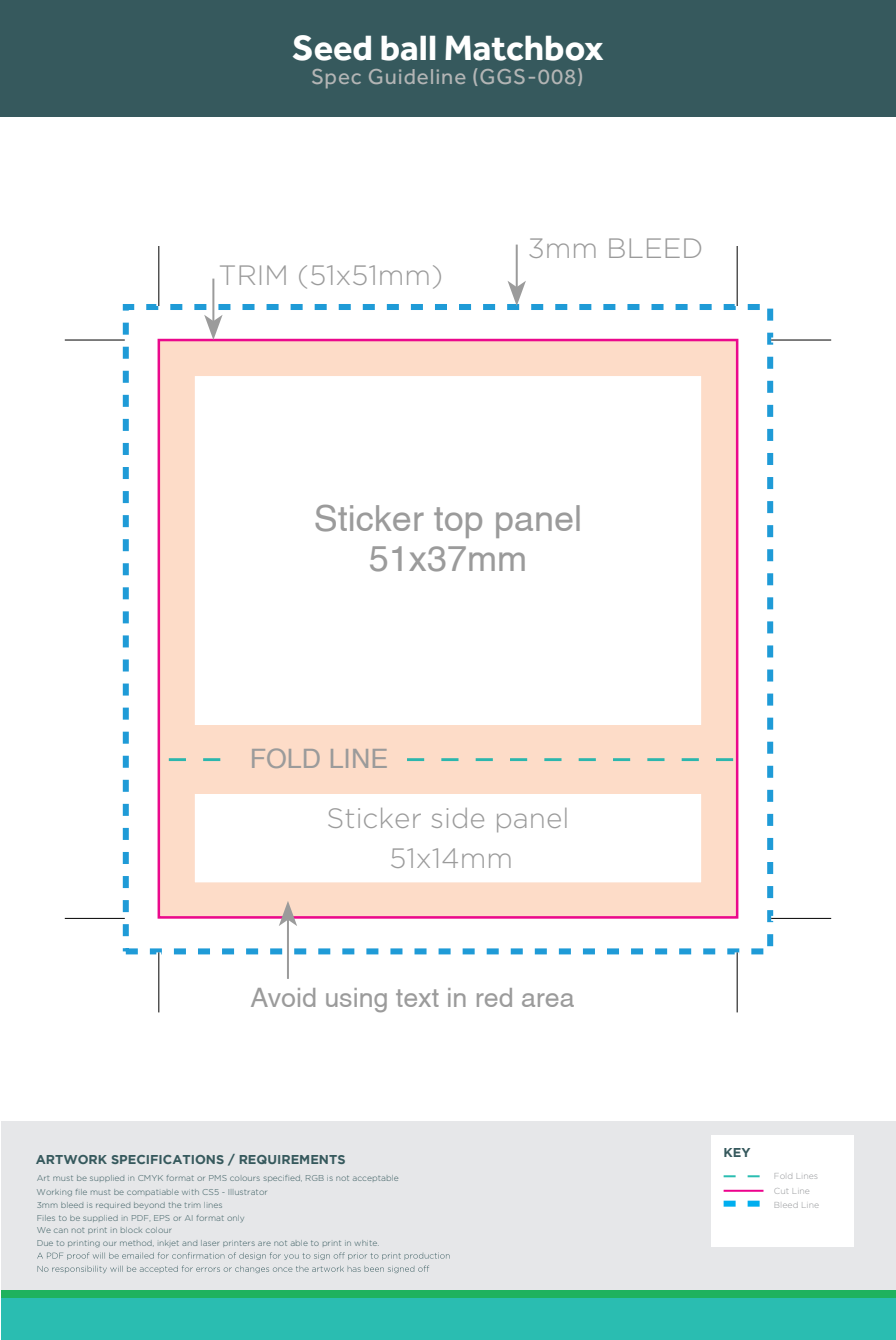
<style>
.page{position:relative;width:896px;height:1340px;background:#fff}
.page>*{position:absolute;margin:0;border:0;box-sizing:border-box;transform-origin:0 0}
.t1{font:700 36.4px "Effra";color:#fff}
.t2{font:36px/40px "Helvetica";color:#9b9b9b;text-align:center}
.t3{font:300 28px/40px "Gotham";color:#9b9b9b;text-align:center}
.t4{font:26.8px "Helvetica";color:#9b9b9b}
.t5{font:22.4px "Effra";letter-spacing:.04em;color:#b3b5b5}
.t6{font:700 12.8px "Gotham";color:#36595d}
.t7{font:300 8.8px "Gotham";color:#939598}
.t8{font:300 8.4px/13.2px "Gotham";color:#36595d}
</style>
<div class="page">
<div style="left:159px;top:340px;width:578px;height:578px;border:36px solid #fddcc8"></div>
<div style="left:159px;top:725px;width:578px;height:69px;background:#fddcc8"></div>
<div style="left:158px;top:339px;width:580px;height:579px;border:3px solid #eb098c"></div>
<div style="left:123px;top:304px;width:650px;height:650px;border:6px dashed #1f9bd7"></div>
<svg style="left:407px;top:758px;width:326px;height:3px"></svg>
<hr style="left:212px;top:279px;width:2px;height:42px;background:#9b9b9b">
<svg style="left:204px;top:315px;width:19px;height:25px"></svg>
<hr style="left:516px;top:245px;width:2px;height:42px;background:#9b9b9b">
<svg style="left:507px;top:281px;width:19px;height:25px"></svg>
<svg style="left:169px;top:758px;width:52px;height:3px"></svg>
<hr style="left:287px;top:920px;width:2px;height:59px;background:#9b9b9b">
<svg style="left:279px;top:901px;width:18px;height:25px"></svg>
<div style="left:65px;top:337px;width:60px;height:5px;background:#fff"></div>
<div style="left:771px;top:337px;width:60px;height:5px;background:#fff"></div>
<svg style="left:65px;top:916px;width:60px;height:5px"></svg>
<svg style="left:771px;top:916px;width:60px;height:5px"></svg>
<svg style="left:156px;top:246px;width:5px;height:60px"></svg>
<svg style="left:156px;top:952px;width:5px;height:60px"></svg>
<div style="left:735px;top:246px;width:5px;height:60px;background:#fff"></div>
<div style="left:735px;top:952px;width:5px;height:60px;background:#fff"></div>
<hr style="left:65px;top:339px;width:60px;height:2px;background:#000">
<hr style="left:771px;top:339px;width:60px;height:2px;background:#000">
<hr style="left:65px;top:918px;width:60px;height:1px;background:#000">
<hr style="left:771px;top:918px;width:60px;height:1px;background:#000">
<hr style="left:158px;top:246px;width:1px;height:60px;background:#000">
<hr style="left:158px;top:952px;width:1px;height:60px;background:#000">
<hr style="left:736px;top:246px;width:2px;height:60px;background:#000">
<hr style="left:736px;top:952px;width:2px;height:60px;background:#000">
<div style="left:0;top:0;width:896px;height:116px;background:#36595d"></div>
<div style="left:1px;top:1121px;width:895px;height:170px;background:#e6e7e9"></div>
<div style="left:711px;top:1135px;width:142px;height:111px;background:#fff"></div>
<svg style="left:724px;top:1175px;width:36px;height:2px"></svg>
<hr style="left:724px;top:1190px;width:39px;height:2px;background:#ed028c">
<svg style="left:724px;top:1200px;width:36px;height:6px"></svg>
<svg style="left:37px;top:1252px;width:413px;height:21px"></svg>
<div style="left:1px;top:1296px;width:895px;height:44px;background:#2abdb1"></div>
<div style="left:1px;top:1290px;width:895px;height:7px;background:#1fb25e"></div>
<h1 class="t1" style="left:292px;top:26px;width:313px">Seed ball Matchbox</h1>
<h3 class="t5" style="left:311px;top:63px;width:274px">Spec Guideline (GGS-008)</h3>
<h3 class="t3" style="left:218px;top:255px;width:226px">TRIM (51x51mm)</h3>
<h3 class="t3" style="left:528px;top:228px;width:177px">3mm BLEED</h3>
<h2 class="t2" style="left:314px;top:498px;width:270px">Sticker top panel<br>51x37mm</h2>
<h3 class="t4" style="left:250px;top:743px;width:140px">FOLD LINE</h3>
<h3 class="t3" style="left:327px;top:797px;width:244px">Sticker side panel<br>51x14mm</h3>
<h3 class="t4" style="left:250px;top:981px;width:326px">Avoid using text in red area</h3>
<h3 class="t6" style="left:36px;top:1152px;width:311px">ARTWORK SPECIFICATIONS / REQUIREMENTS</h3>
<p class="t8" style="left:37px;top:1198px;width:210px">3mm bleed is required beyond the trim lines<br>Files to be supplied in PDF, EPS or AI format only</p>
<p class="t8" style="left:37px;top:1171px;width:364px">Art must be supplied in CMYK format or PMS colours specified, RGB is not acceptable</p>
<p class="t8" style="left:37px;top:1185px;width:233px">Working file must be compatiable with CS5 - Illustrator</p>
<p class="t8" style="left:37px;top:1223px;width:137px">We can not print in block colour</p>
<p class="t8" style="left:37px;top:1236px;width:344px">Due to printing our method, inkjet and laser printers are not able to print in white.</p>
<h3 class="t6" style="left:724px;top:1144px;width:29px">KEY</h3>
<p class="t7" style="left:774px;top:1171px;width:46px">Fold Lines</p>
<p class="t7" style="left:774px;top:1186px;width:38px">Cut Line</p>
<p class="t7" style="left:774px;top:1200px;width:47px">Bleed Line</p>
</div>
